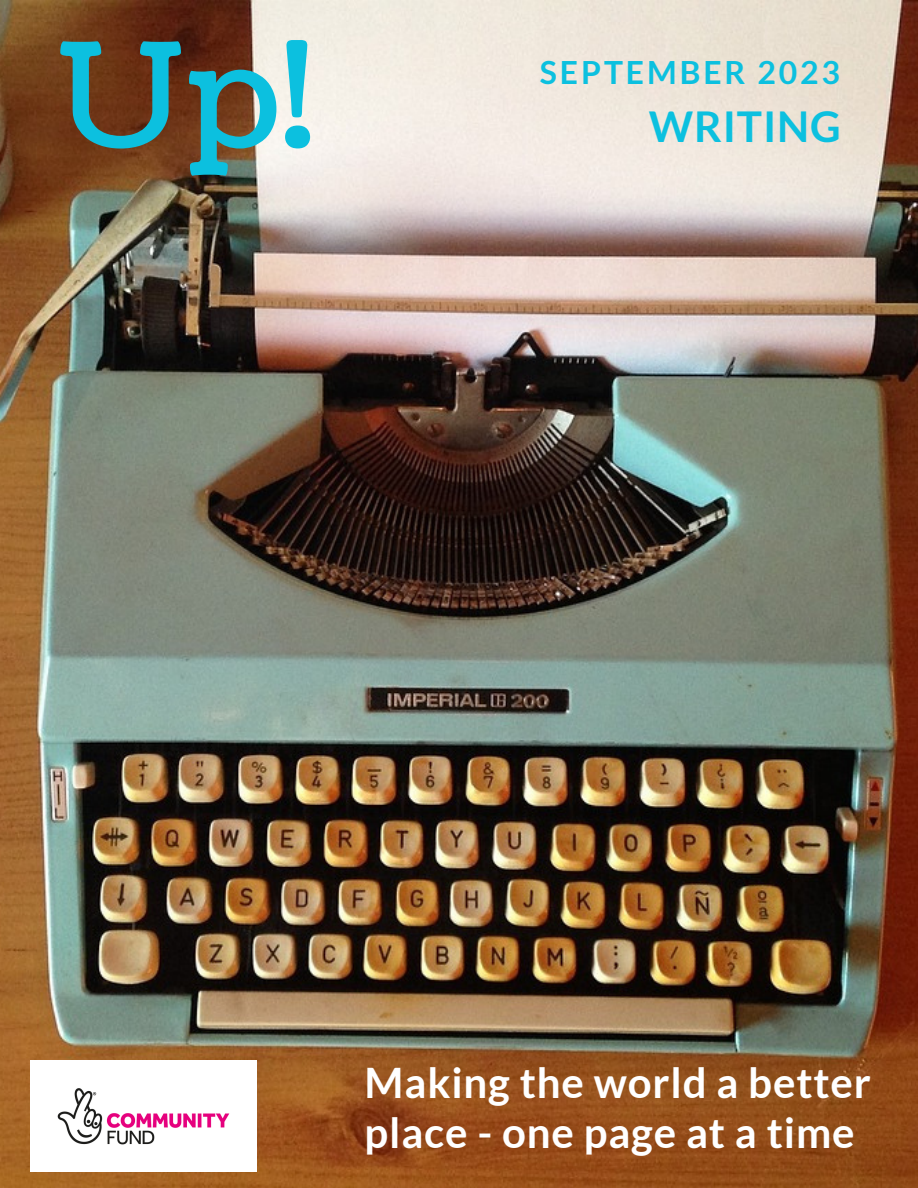
<style>
.page{position:relative;width:918px;height:1188px;background:#fff}
.page>*{position:absolute;margin:0;border:0;box-sizing:border-box;transform-origin:0 0}
.t1{font:144px "Coustard";color:#0cc0df}
.t2{font:700 42.45px "Lato";letter-spacing:.02em;color:#0cc0df}
.t3{font:700 42px "Lato";letter-spacing:.02em;color:#fff}
.t4{font:700 31.95px "Lato";letter-spacing:.09em;color:#0cc0df}
</style>
<div class="page">
<img style="left:0;top:0;width:918px;height:1188px">
<img style="left:30px;top:1061px;width:227px;height:110px">
<p class="t1" style="left:56px;top:-1px;width:258px">Up!</p>
<p class="t4" style="left:540px;top:52px;width:302px">SEPTEMBER 2023</p>
<p class="t2" style="left:649px;top:100px;width:194px">WRITING</p>
<p class="t3" style="left:365px;top:1057px;width:508px">Making the world a better</p>
<p class="t3" style="left:365px;top:1106px;width:492px">place - one page at a time</p>
</div>
